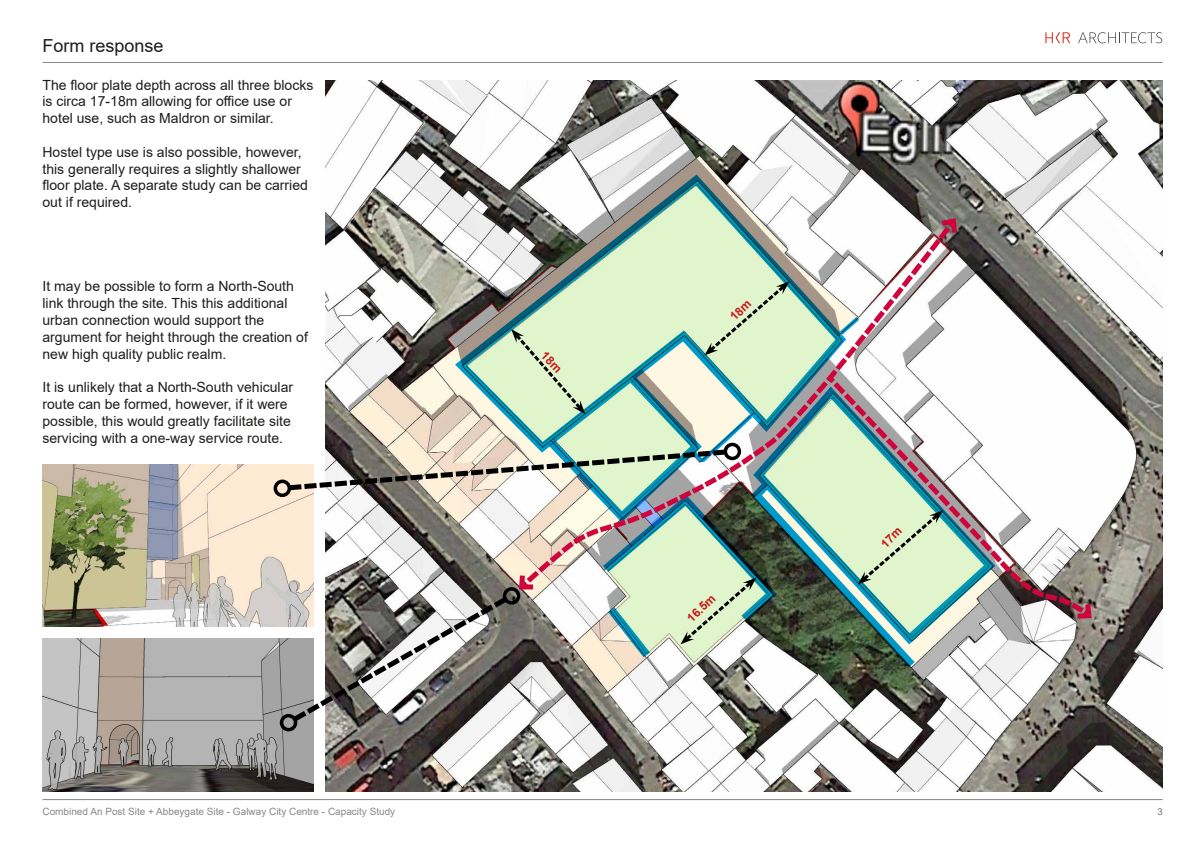
<style>
.page{position:relative;width:1191px;height:842px;background:#fff}
.page>*{position:absolute;margin:0;border:0;box-sizing:border-box;transform-origin:0 0}
.t1{font:18px "Arial";color:#1d1d1b}
.t2{font:14px/16.8px "Arial";color:#1d1d1b}
.t3{font:700 12px "Arial";color:#cd171a}
.t4{font:10px "Arial";color:#878787}
.t5{font:9.5px "Arial";color:#70706f}
</style>
<div class="page">
<img style="left:325px;top:80px;width:837px;height:711px">
<svg style="left:454px;top:174px;width:393px;height:107px"></svg>
<hr style="left:43px;top:62px;width:1119px;height:1px;background:#878787">
<hr style="left:43px;top:799px;width:1119px;height:1px;background:#878787">
<svg style="left:1045px;top:32px;width:25px;height:11px"></svg>
<svg style="left:1078px;top:32px;width:84px;height:11px"></svg>
<img style="left:43px;top:465px;width:241px;height:161px">
<img style="left:43px;top:639px;width:270px;height:152px">
<svg style="left:516px;top:216px;width:442px;height:65px"></svg>
<svg style="left:936px;top:215px;width:24px;height:23px"></svg>
<div style="left:280px;top:714px;width:17px;height:17px;border:4px solid #000;border-radius:50%"></div>
<div style="left:273px;top:480px;width:18px;height:17px;border:4px solid #000;border-radius:50%"></div>
<img style="left:284px;top:281px;width:810px;height:445px">
<p class="t1" style="left:43px;top:33px;width:123px">Form response</p>
<p class="t2" style="left:43px;top:76px;width:272px">The floor plate depth across all three blocks is circa 17-18m allowing for office use or hotel use, such as Maldron or similar.</p>
<p class="t2" style="left:43px;top:143px;width:267px">Hostel type use is also possible, however, this generally requires a slightly shallower floor plate. A separate study can be carried out if required.</p>
<p class="t2" style="left:43px;top:278px;width:267px">It may be possible to form a North-South link through the site. This this additional urban connection would support the argument for height through the creation of new high quality public realm.</p>
<p class="t2" style="left:43px;top:379px;width:252px">It is unlikely that a North-South vehicular route can be formed, however, if it were possible, this would greatly facilitate site servicing with a one-way service route.</p>
<p class="t3" style="left:683px;top:614px;width:36px;rotate:-44deg">16.5m</p>
<p class="t4" style="left:43px;top:804px;width:354px">Combined An Post Site + Abbeygate Site - Galway City Centre - Capacity Study</p>
<p class="t5" style="left:1157px;top:805px;width:7px">3</p>
</div>
